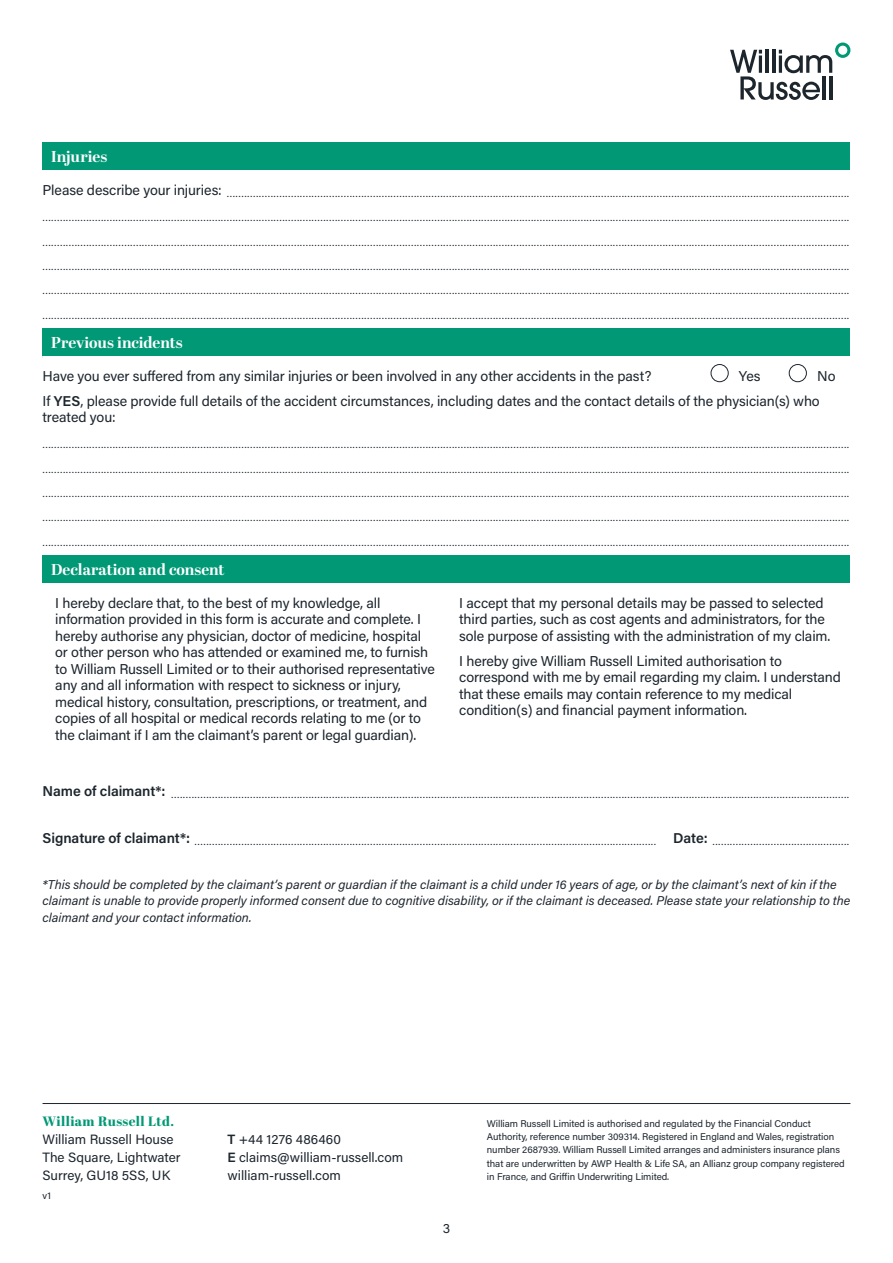
<style>
.page{position:relative;width:893px;height:1263px;background:#fff}
.page>*{position:absolute;margin:0;border:0;box-sizing:border-box;transform-origin:0 0}
.t1{font:700 15.75px "Abril Display";letter-spacing:-.005em;color:#fff}
.t2{font:14.25px/16.5px "Acumin Pro";letter-spacing:-.01em;color:#1d252d}
.t3{font:13.5px/18px "Acumin Pro";color:#1d252d}
.t4{font:800 13.5px "Abril Display";letter-spacing:.03em;color:#019875}
.t5{font:italic 12.75px/16.5px "Acumin Pro";color:#1d252d}
.t6{font:9.75px/13.5px "Acumin Pro";letter-spacing:-.005em;color:#1d252d}
.t7{font:9px "Abril Display";color:#1d252d}
.s1{font-weight:600}
</style>
<div class="page">
<svg style="left:730px;top:43px;width:120px;height:57px"></svg>
<hr style="left:822px;top:76px;width:4px;height:23px;background:#1d252d">
<hr style="left:829px;top:76px;width:3px;height:23px;background:#1d252d">
<hr style="left:43px;top:1103px;width:807px;height:1px;background:#1d252d">
<div style="left:43px;top:142px;width:807px;height:28px;background:#019875"></div>
<div style="left:43px;top:328px;width:807px;height:28px;background:#019875"></div>
<div style="left:711px;top:364px;width:18px;height:18px;border:1px solid #1d252d;border-radius:50%"></div>
<div style="left:789px;top:364px;width:18px;height:18px;border:1px solid #1d252d;border-radius:50%"></div>
<div style="left:43px;top:555px;width:807px;height:28px;background:#019875"></div>
<h1 class="t1" style="left:51px;top:146px;width:58px">Injuries</h1>
<p class="t7" style="left:43px;top:188px;width:808px"><sup>Please</sup> <sup>describe</sup> <sup>your</sup> <sup>injuries:</sup> .....................................................................................................................................................................................................................</p>
<p class="t7" style="left:43px;top:212px;width:808px">....................................................................................................................................................................................................................................................................................</p>
<p class="t7" style="left:43px;top:236px;width:808px">....................................................................................................................................................................................................................................................................................</p>
<p class="t7" style="left:43px;top:261px;width:808px">....................................................................................................................................................................................................................................................................................</p>
<p class="t7" style="left:43px;top:285px;width:808px">....................................................................................................................................................................................................................................................................................</p>
<p class="t7" style="left:43px;top:310px;width:808px">....................................................................................................................................................................................................................................................................................</p>
<h1 class="t1" style="left:51px;top:331px;width:133px">Previous incidents</h1>
<h2 class="t2" style="left:43px;top:367px;width:610px">Have you ever suffered from any similar injuries or been involved in any other accidents in the past?</h2>
<h2 class="t2" style="left:739px;top:367px;width:23px">Yes</h2>
<h2 class="t2" style="left:43px;top:363px;width:794px;line-height:25px;text-indent:775px">No<br>If <span class="s1">YES</span>, please provide full details of the accident circumstances, including dates and the contact details of the physician(s) who</h2>
<h2 class="t2" style="left:43px;top:408px;width:75px">treated you:</h2>
<p class="t7" style="left:43px;top:439px;width:808px">....................................................................................................................................................................................................................................................................................</p>
<p class="t7" style="left:43px;top:463px;width:808px">....................................................................................................................................................................................................................................................................................</p>
<p class="t7" style="left:43px;top:488px;width:808px">....................................................................................................................................................................................................................................................................................</p>
<p class="t7" style="left:43px;top:512px;width:808px">....................................................................................................................................................................................................................................................................................</p>
<p class="t7" style="left:43px;top:537px;width:808px">....................................................................................................................................................................................................................................................................................</p>
<h1 class="t1" style="left:51px;top:558px;width:175px">Declaration and consent</h1>
<p class="t2" style="left:55px;top:594px;width:381px">I hereby declare that, to the best of my knowledge, all information provided in this form is accurate and complete. I hereby authorise any physician, doctor of medicine, hospital or other person who has attended or examined me, to furnish to William Russell Limited or to their authorised representative any and all information with respect to sickness or injury, medical history, consultation, prescriptions, or treatment, and copies of all hospital or medical records relating to me (or to the claimant if I am the claimant’s parent or legal guardian).</p>
<h2 class="t2" style="left:459px;top:594px;width:372px">I accept that my personal details may be passed to selected third parties, such as cost agents and administrators, for the sole purpose of assisting with the administration of my claim.</h2>
<h2 class="t2" style="left:459px;top:652px;width:383px">I hereby give William Russell Limited authorisation to correspond with me by email regarding my claim. I understand that these emails may contain reference to my medical condition(s) and financial payment information.</h2>
<p class="t7" style="left:43px;top:789px;width:808px"><sup>Name</sup> <sup>of</sup> <sup>claimant*:</sup> ........................................................................................................................................................................................................................................</p>
<p class="t7" style="left:43px;top:835px;width:808px"><sup>Signature</sup> <sup>of</sup> <sup>claimant*:</sup> .............................................................................................................................................................. <sup>Date:</sup> ...............................................</p>
<p class="t5" style="left:43px;top:875px;width:809px">*This should be completed by the claimant’s parent or guardian if the claimant is a child under 16 years of age, or by the claimant’s next of kin if the claimant is unable to provide properly informed consent due to cognitive disability, or if the claimant is deceased. Please state your relationship to the claimant and your contact information.</p>
<h3 class="t4" style="left:43px;top:1112px;width:133px">William Russell Ltd.</h3>
<h3 class="t3" style="left:43px;top:1130px;width:140px">William Russell House<br>The Square, Lightwater<br>Surrey, GU18 5SS, UK</h3>
<p class="t6" style="left:43px;top:1189px;width:10px">v1</p>
<h3 class="t3" style="left:227px;top:1130px;width:177px"><span class="s1">T</span> +44 1276 486460<br><span class="s1">E</span> claims@william-russell.com william-russell.com</h3>
<h3 class="t3" style="left:443px;top:1219px;width:9px">3</h3>
<p class="t6" style="left:487px;top:1116px;width:359px">William Russell Limited is authorised and regulated by the Financial Conduct Authority, reference number 309314. Registered in England and Wales, registration number 2687939. William Russell Limited arranges and administers insurance plans that are underwritten by AWP Health &amp; Life SA, an Allianz group company registered in France, and Griffin Underwriting Limited.</p>
</div>
